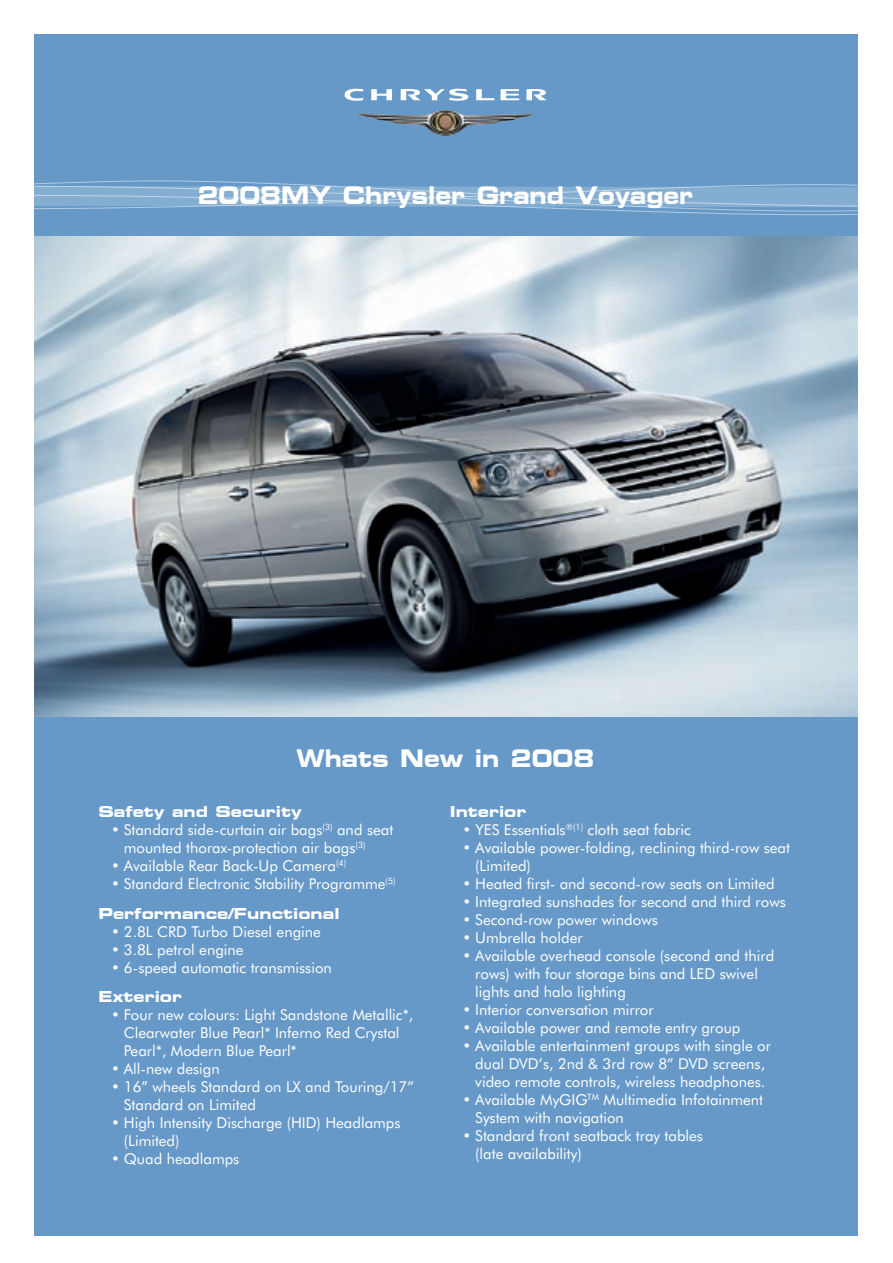
<style>
.page{position:relative;width:893px;height:1263px;background:#fff}
.page>*{position:absolute;margin:0;border:0;box-sizing:border-box;transform-origin:0 0}
.t1{font:24px "Eurostile Bold Extended Two";color:#fff;scale:.88 1}
.t2{font:15px/18px "Futura BT";color:#fff}
.t3{font:15px "Eurostile Bold Extended Two";color:#fff}
</style>
<div class="page">
<div style="left:34px;top:34px;width:823px;height:1201px;background:#6799c8"></div>
<svg style="left:34px;top:180px;width:823px;height:35px"></svg>
<img style="left:357px;top:110px;width:177px;height:26px">
<svg style="left:476px;top:89px;width:18px;height:11px"></svg>
<svg style="left:371px;top:89px;width:21px;height:11px"></svg>
<svg style="left:501px;top:89px;width:18px;height:11px"></svg>
<svg style="left:345px;top:89px;width:18px;height:12px"></svg>
<svg style="left:401px;top:89px;width:67px;height:12px"></svg>
<svg style="left:526px;top:89px;width:20px;height:11px"></svg>
<img style="left:34px;top:236px;width:823px;height:480px">
<h1 class="t1" style="left:198px;top:178px;width:565px">2008MY Chrysler Grand Voyager</h1>
<h1 class="t1" style="left:296px;top:741px;width:340px">Whats New in 2008</h1>
<p class="t3" style="left:98px;top:801px;width:205px">Safety and Security</p>
<p class="t2" style="left:124px;top:820px;width:271px;text-indent:-13px">• Standard side-curtain air bags<sup>(3)</sup> and seat mounted thorax-protection air bags<sup>(3)</sup></p>
<p class="t2" style="left:111px;top:856px;width:237px">• Available Rear Back-Up Camera<sup>(4)</sup></p>
<p class="t2" style="left:111px;top:874px;width:286px">• Standard Electronic Stability Programme<sup>(5)</sup></p>
<p class="t3" style="left:98px;top:903px;width:243px">Performance/Functional</p>
<p class="t2" style="left:111px;top:922px;width:211px">• 2.8L CRD Turbo Diesel engine</p>
<p class="t2" style="left:111px;top:940px;width:134px">• 3.8L petrol engine</p>
<p class="t2" style="left:111px;top:958px;width:222px">• 6-speed automatic transmission</p>
<p class="t3" style="left:98px;top:986px;width:85px">Exterior</p>
<p class="t2" style="left:124px;top:1006px;width:291px;text-indent:-13px">• Four new colours: Light Sandstone Metallic*,<br>Clearwater Blue Pearl* Inferno Red Crystal<br>Pearl*, Modern Blue Pearl*</p>
<p class="t2" style="left:111px;top:1060px;width:110px">• All-new design</p>
<p class="t2" style="left:124px;top:1078px;width:292px;text-indent:-13px">• 16” wheels Standard on LX and Touring/17”<br>Standard on Limited</p>
<p class="t2" style="left:124px;top:1114px;width:278px;text-indent:-13px">• High Intensity Discharge (HID) Headlamps (Limited)</p>
<p class="t2" style="left:111px;top:1150px;width:130px">• Quad headlamps</p>
<p class="t3" style="left:450px;top:801px;width:78px">Interior</p>
<p class="t2" style="left:463px;top:820px;width:230px">• YES Essentials<sup>®(1)</sup> cloth seat fabric</p>
<p class="t2" style="left:475px;top:838px;width:316px;text-indent:-13px">• Available power-folding, reclining third-row seat (Limited)</p>
<p class="t2" style="left:463px;top:874px;width:314px">• Heated first- and second-row seats on Limited</p>
<p class="t2" style="left:463px;top:892px;width:325px">• Integrated sunshades for second and third rows</p>
<p class="t2" style="left:463px;top:910px;width:197px">• Second-row power windows</p>
<p class="t2" style="left:463px;top:928px;width:122px">• Umbrella holder</p>
<p class="t2" style="left:475px;top:946px;width:301px;text-indent:-13px">• Available overhead console (second and third rows) with four storage bins and LED swivel lights and halo lighting</p>
<p class="t2" style="left:463px;top:1000px;width:193px">• Interior conversation mirror</p>
<p class="t2" style="left:463px;top:1018px;width:279px">• Available power and remote entry group</p>
<p class="t2" style="left:463px;top:1036px;width:310px;text-align:center">• Available entertainment groups with single or dual DVD’s, 2nd &amp; 3rd row 8” DVD screens, video remote controls, wireless headphones.</p>
<p class="t2" style="left:475px;top:1090px;width:289px;text-indent:-13px">• Available MyGIG<sup>TM</sup> Multimedia Infotainment<br>System with navigation</p>
<p class="t2" style="left:475px;top:1126px;width:229px;text-indent:-13px">• Standard front seatback tray tables (late availability)</p>
</div>
